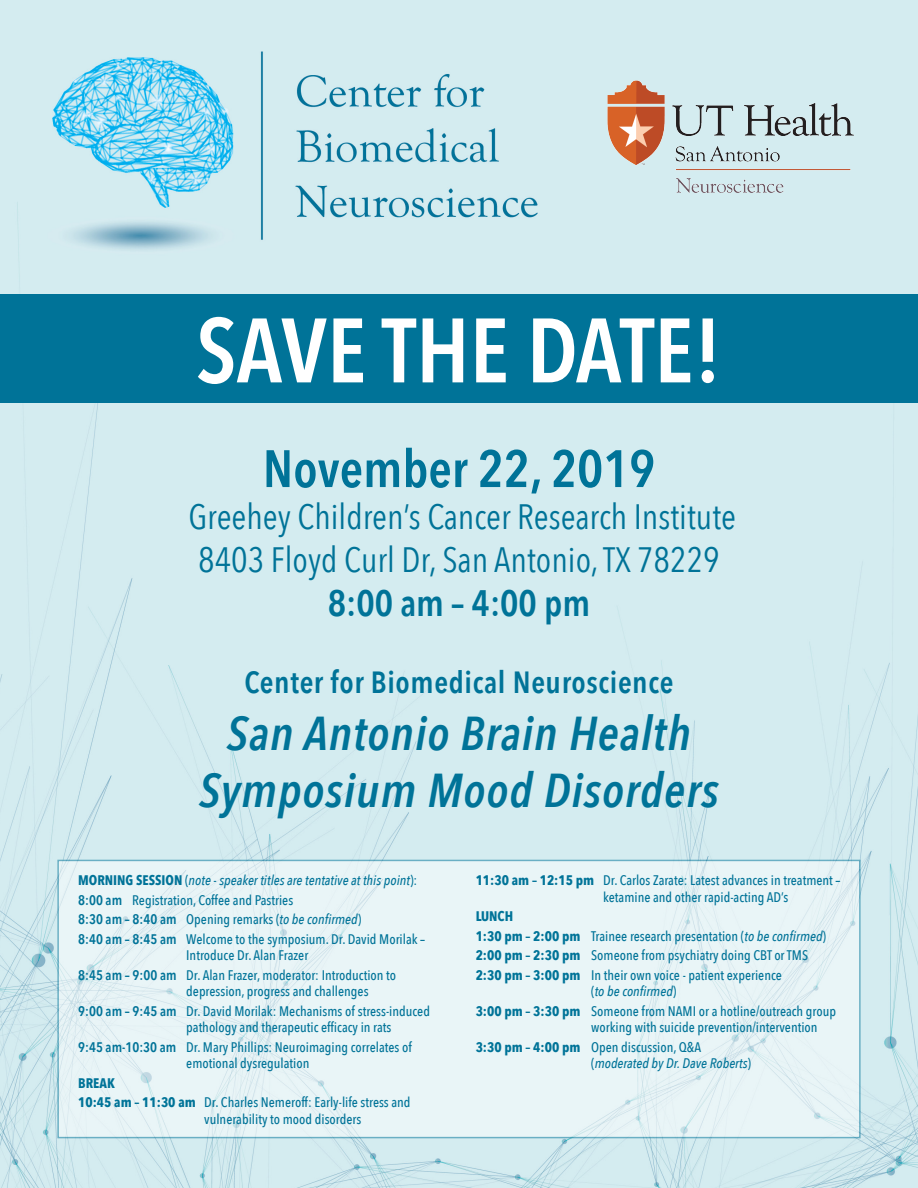
<style>
.page{position:relative;width:918px;height:1188px;background:#d4ecf0}
.page>*{position:absolute;margin:0;border:0;box-sizing:border-box;transform-origin:0 0}
.t1{font:600 90.3px "Avenir Next Condensed";color:#fff}
.t2{font:600 52.05px "Avenir Next Condensed";color:#007398}
.t3{font:italic 600 47.4px/56.8px "Avenir Next Condensed";letter-spacing:.02em;color:#007398;text-align:center}
.t4{font:600 36.75px "Avenir Next Condensed";color:#007398}
.t5{font:35.25px "Avenir Next Condensed";color:#007398}
.t6{font:600 30.6px "Avenir Next Condensed";letter-spacing:.02em;color:#007398}
.t7{font:500 13.8px/16.6px "Avenir Next Condensed";color:#007398}
.t8{font:italic 500 13.8px/16.6px "Avenir Next Condensed";color:#007398}
.t9{font:700 13.8px "Avenir Next Condensed";color:#007398}
.s1{font-weight:700;font-style:normal}
.s2{font-style:normal}
.s3{font-weight:600}
.s4{font-style:italic}
.s5{font-weight:700}
.s6{font-weight:600;font-style:normal}
</style>
<div class="page">
<div style="left:0;top:295px;width:918px;height:108px;background:#007398"></div>
<img style="left:594px;top:64px;width:270px;height:180px">
<svg style="left:57px;top:860px;width:804px;height:278px;background:#e5f2f5"></svg>
<p class="t1" style="left:196px;top:273px;width:527px">SAVE THE DATE!</p>
<p class="t2" style="left:263px;top:424px;width:394px">November 22, 2019</p>
<p class="t5" style="left:188px;top:487px;width:549px">Greehey Children’s Cancer Research Institute</p>
<p class="t5" style="left:198px;top:529px;width:523px">8403 Floyd Curl Dr, San Antonio, TX 78229</p>
<p class="t4" style="left:328px;top:571px;width:264px">8:00 am – 4:00 pm</p>
<p class="t6" style="left:245px;top:656px;width:430px">Center for Biomedical Neuroscience</p>
<p class="t3" style="left:199px;top:705px;width:521px">San Antonio Brain Health<br>Symposium Mood Disorders</p>
<p class="t8" style="left:78px;top:872px;width:341px"><span class="s1">MORNING SESSION</span> <span class="s2">(</span>note - speaker titles are tentative at this point<span class="s2">):</span></p>
<p class="t7" style="left:78px;top:892px;width:216px"><span class="s3">8:00 am</span> Registration, Coffee and Pastries</p>
<p class="t7" style="left:78px;top:911px;width:285px"><span class="s3">8:30 am – 8:40 am</span> Opening remarks (<span class="s4">to be confirmed</span>)</p>
<p class="t7" style="left:186px;top:930px;width:241px;text-indent:-108px"><span class="s3">8:40 am – 8:45 am</span> Welcome to the symposium. Dr. David Morilak –<br>Introduce Dr. Alan Frazer</p>
<p class="t7" style="left:186px;top:966px;width:212px;text-indent:-108px"><span class="s3">8:45 am – 9:00 am</span> Dr. Alan Frazer, moderator: Introduction to depression, progress and challenges</p>
<p class="t7" style="left:186px;top:1002px;width:245px;text-indent:-108px"><span class="s3">9:00 am – 9:45 am</span> Dr. David Morilak: Mechanisms of stress-induced pathology and therapeutic efficacy in rats</p>
<p class="t7" style="left:78px;top:1038px;width:335px;text-align:center"><span class="s3">9:45 am-10:30 am</span> Dr. Mary Phillips: Neuroimaging correlates of emotional dysregulation</p>
<p class="t9" style="left:78px;top:1074px;width:38px">BREAK</p>
<p class="t7" style="left:204px;top:1094px;width:208px;text-indent:-126px"><span class="s5">10:45 am</span> <span class="s3">–</span> <span class="s5">11:30 am</span> Dr. Charles Nemeroff: Early-life stress and vulnerability to mood disorders</p>
<p class="t7" style="left:603px;top:872px;width:239px;text-indent:-127px"><span class="s5">11:30 am</span> <span class="s3">–</span> <span class="s5">12:15 pm</span> Dr. Carlos Zarate: Latest advances in treatment – ketamine and other rapid-acting AD’s</p>
<p class="t9" style="left:476px;top:908px;width:39px">LUNCH</p>
<p class="t7" style="left:476px;top:928px;width:352px"><span class="s5">1:30 pm</span> <span class="s3">–</span> <span class="s5">2:00 pm</span> Trainee research presentation (<span class="s4">to be confirmed</span>)</p>
<p class="t7" style="left:476px;top:947px;width:334px"><span class="s5">2:00 pm</span> <span class="s3">–</span> <span class="s5">2:30 pm</span> Someone from psychiatry doing CBT or TMS</p>
<p class="t7" style="left:591px;top:966px;width:192px;text-indent:-115px"><span class="s5">2:30 pm</span> <span class="s3">–</span> <span class="s5">3:00 pm</span> In their own voice - patient experience (<span class="s4">to be confirmed</span>)</p>
<p class="t7" style="left:591px;top:1002px;width:246px;text-indent:-115px"><span class="s5">3:00 pm</span> <span class="s3">–</span> <span class="s5">3:30 pm</span> Someone from NAMI or a hotline/outreach group working with suicide prevention/intervention</p>
<p class="t8" style="left:591px;top:1038px;width:161px;text-indent:-115px"><span class="s1">3:30 pm</span> <span class="s6">–</span> <span class="s1">4:00 pm</span> <span class="s2">Open discussion, Q&amp;A (</span>moderated by Dr. Dave Roberts<span class="s2">)</span></p>
</div>
